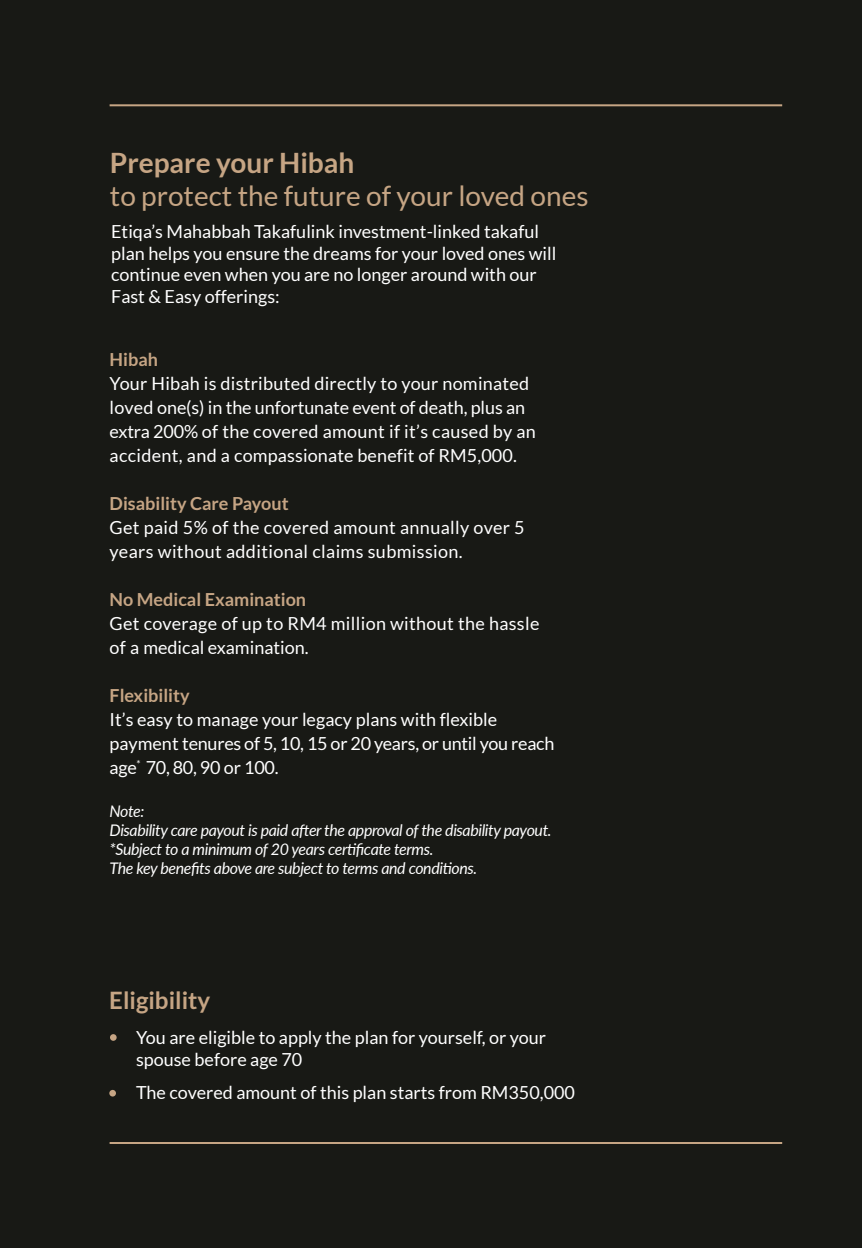
<style>
.page{position:relative;width:862px;height:1248px;background:#fff}
.page>*{position:absolute;margin:0;border:0;box-sizing:border-box;transform-origin:0 0}
.t1{font:28px "Lato";color:#c6a584}
.t2{font:700 28px "Lato";color:#c6a584}
.t3{font:700 24px "Lato";color:#c6a584}
.t4{font:18px/24px "Lato";color:#fff}
.t5{font:18px/24px "Lato";letter-spacing:.02em;color:#fff}
.t6{font:700 18px "Lato";color:#c6a584}
.t7{font:italic 16px/19px "Lato";letter-spacing:-.025em;color:#fff}
</style>
<div class="page">
<div style="left:0;top:0;width:862px;height:1247px;background:#181915"></div>
<hr style="left:110px;top:104px;width:672px;height:2px;background:#c6a584">
<hr style="left:110px;top:1141px;width:672px;height:2px;background:#c6a584">
<div style="left:110px;top:1034px;width:7px;height:6px;background:#c6a584;border-radius:50%"></div>
<div style="left:109px;top:1089px;width:7px;height:7px;background:#c6a584;border-radius:50%"></div>
<h1 class="t2" style="left:110px;top:146px;width:246px">Prepare your Hibah</h1>
<h1 class="t1" style="left:110px;top:180px;width:480px">to protect the future of your loved ones</h1>
<p class="t4" style="left:111px;top:221px;width:447px;line-height:21.6px">Etiqa’s Mahabbah Takafulink investment-linked takaful plan helps you ensure the dreams for your loved ones will continue even when you are no longer around with our Fast &amp; Easy offerings:</p>
<p class="t6" style="left:110px;top:349px;width:50px">Hibah</p>
<p class="t4" style="left:110px;top:371px;width:428px">Your Hibah is distributed directly to your nominated loved one(s) in the unfortunate event of death, plus an extra 200% of the covered amount if it’s caused by an accident, and a compassionate benefit of RM5,000.</p>
<p class="t6" style="left:110px;top:493px;width:181px">Disability Care Payout</p>
<p class="t5" style="left:110px;top:515px;width:417px">Get paid 5% of the covered amount annually over 5 years without additional claims submission.</p>
<p class="t6" style="left:110px;top:589px;width:198px">No Medical Examination</p>
<p class="t5" style="left:110px;top:611px;width:431px">Get coverage of up to RM4 million without the hassle of a medical examination.</p>
<p class="t6" style="left:110px;top:685px;width:82px">Flexibility</p>
<p class="t4" style="left:110px;top:707px;width:446px">It’s easy to manage your legacy plans with flexible payment tenures of 5, 10, 15 or 20 years, or until you reach age<sup>*</sup> 70, 80, 90 or 100.</p>
<p class="t7" style="left:110px;top:801px;width:443px">Note:<br>Disability care payout is paid after the approval of the disability payout. *Subject to a minimum of 20 years certificate terms.<br>The key benefits above are subject to terms and conditions.</p>
<h2 class="t3" style="left:109px;top:986px;width:102px">Eligibility</h2>
<p class="t4" style="left:136px;top:1026px;width:412px;line-height:21.6px">You are eligible to apply the plan for yourself, or your spouse before age 70</p>
<p class="t4" style="left:136px;top:1079px;width:440px">The covered amount of this plan starts from RM350,000</p>
</div>
